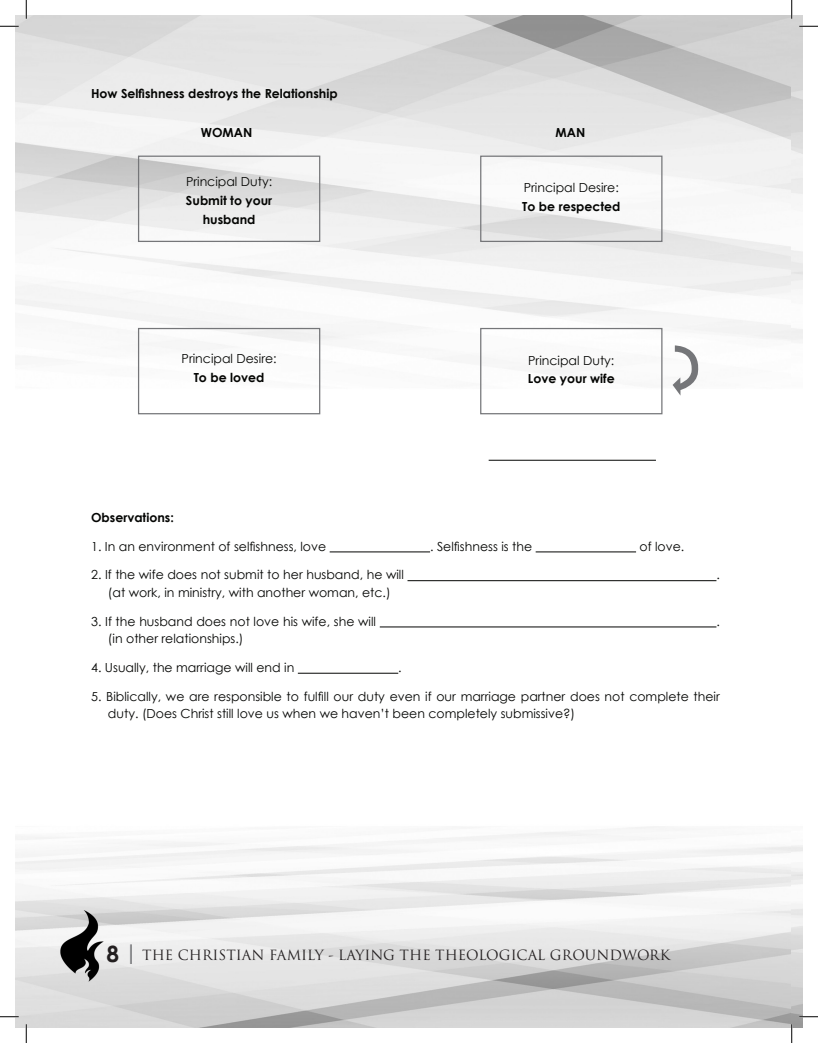
<style>
.page{position:relative;width:818px;height:1043px;background:#fff}
.page>*{position:absolute;margin:0;border:0;box-sizing:border-box;transform-origin:0 0}
.t1{font:13.75px "Trajan Pro";color:#231f20}
.Bullet_Points{font:12.5px/17.5px "Century Gothic";color:#040503}
.Bullet_Points-2{font:700 12.5px "Century Gothic";color:#040503}
.s1{font-family:"Century Gothic";font-weight:700;font-size:22.5px}
.s2{font-family:"Century Gothic";font-weight:700;font-size:21.25px;color:#757679}
</style>
<div class="page">
<img style="left:15px;top:15px;width:787px;height:1012px">
<hr style="left:329px;top:551px;width:101px;height:1px;background:#040503">
<hr style="left:535px;top:551px;width:101px;height:1px;background:#040503">
<hr style="left:407px;top:580px;width:309px;height:1px;background:#040503">
<hr style="left:380px;top:626px;width:336px;height:1px;background:#040503">
<hr style="left:298px;top:673px;width:100px;height:1px;background:#040503">
<div style="left:138px;top:156px;width:182px;height:86px;border:1px solid #757679"></div>
<div style="left:138px;top:328px;width:182px;height:86px;border:1px solid #757679"></div>
<div style="left:480px;top:156px;width:182px;height:86px;border:1px solid #757679"></div>
<div style="left:480px;top:328px;width:182px;height:86px;border:1px solid #757679"></div>
<svg style="left:672px;top:345px;width:28px;height:50px"></svg>
<hr style="left:488px;top:460px;width:168px;height:1px;background:#040503">
<svg style="left:0;top:25px;width:19px;height:2px"></svg>
<svg style="left:799px;top:25px;width:19px;height:2px"></svg>
<svg style="left:0;top:1015px;width:19px;height:2px"></svg>
<svg style="left:799px;top:1015px;width:19px;height:2px"></svg>
<svg style="left:25px;top:0;width:2px;height:19px"></svg>
<svg style="left:25px;top:1024px;width:2px;height:18px"></svg>
<svg style="left:790px;top:0;width:2px;height:19px"></svg>
<svg style="left:790px;top:1024px;width:2px;height:18px"></svg>
<p class="Bullet_Points-2" style="left:91px;top:85px;width:248px">How Selfishness destroys the Relationship</p>
<p class="Bullet_Points-2" style="left:201px;top:125px;width:53px">WOMAN</p>
<p class="Bullet_Points-2" style="left:555px;top:125px;width:31px">MAN</p>
<p class="Bullet_Points" style="left:186px;top:173px;width:88px">Principal Duty:</p>
<p class="Bullet_Points-2" style="left:186px;top:192px;width:88px">Submit to your</p>
<p class="Bullet_Points-2" style="left:203px;top:211px;width:54px">husband</p>
<p class="Bullet_Points" style="left:523px;top:179px;width:96px">Principal Desire:</p>
<p class="Bullet_Points-2" style="left:522px;top:199px;width:100px">To be respected</p>
<p class="Bullet_Points" style="left:182px;top:350px;width:96px">Principal Desire:</p>
<p class="Bullet_Points-2" style="left:194px;top:370px;width:72px">To be loved</p>
<p class="Bullet_Points" style="left:528px;top:351px;width:88px">Principal Duty:</p>
<p class="Bullet_Points-2" style="left:528px;top:371px;width:88px">Love your wife</p>
<p class="Bullet_Points-2" style="left:91px;top:509px;width:84px">Observations:</p>
<p class="Bullet_Points" style="left:91px;top:537px;width:236px">1. In an environment of selfishness, love</p>
<p class="Bullet_Points" style="left:430px;top:537px;width:104px">. Selfishness is the</p>
<p class="Bullet_Points" style="left:639px;top:537px;width:46px">of love.</p>
<p class="Bullet_Points" style="left:91px;top:566px;width:314px">2. If the wife does not submit to her husband, he will</p>
<p class="Bullet_Points" style="left:716px;top:566px;width:5px">.</p>
<p class="Bullet_Points" style="left:108px;top:583px;width:284px">(at work, in ministry, with another woman, etc.)</p>
<p class="Bullet_Points" style="left:91px;top:612px;width:286px">3. If the husband does not love his wife, she will</p>
<p class="Bullet_Points" style="left:716px;top:612px;width:5px">.</p>
<p class="Bullet_Points" style="left:108px;top:630px;width:137px">(in other relationships.)</p>
<p class="Bullet_Points" style="left:91px;top:658px;width:205px">4. Usually, the marriage will end in</p>
<p class="Bullet_Points" style="left:398px;top:658px;width:5px">.</p>
<p class="Bullet_Points" style="left:108px;top:687px;width:613px;text-indent:-17px">5. Biblically, we are responsible to fulfill our duty even if our marriage partner does not complete their duty. (Does Christ still love us when we haven’t been completely submissive?)</p>
<p class="t1" style="left:106px;top:946px;width:565px"><span class="s1">8</span> <span class="s2">|</span> THE CHRISTIAN FAMILY - LAYING THE THEOLOGICAL GROUNDWORK</p>
</div>
